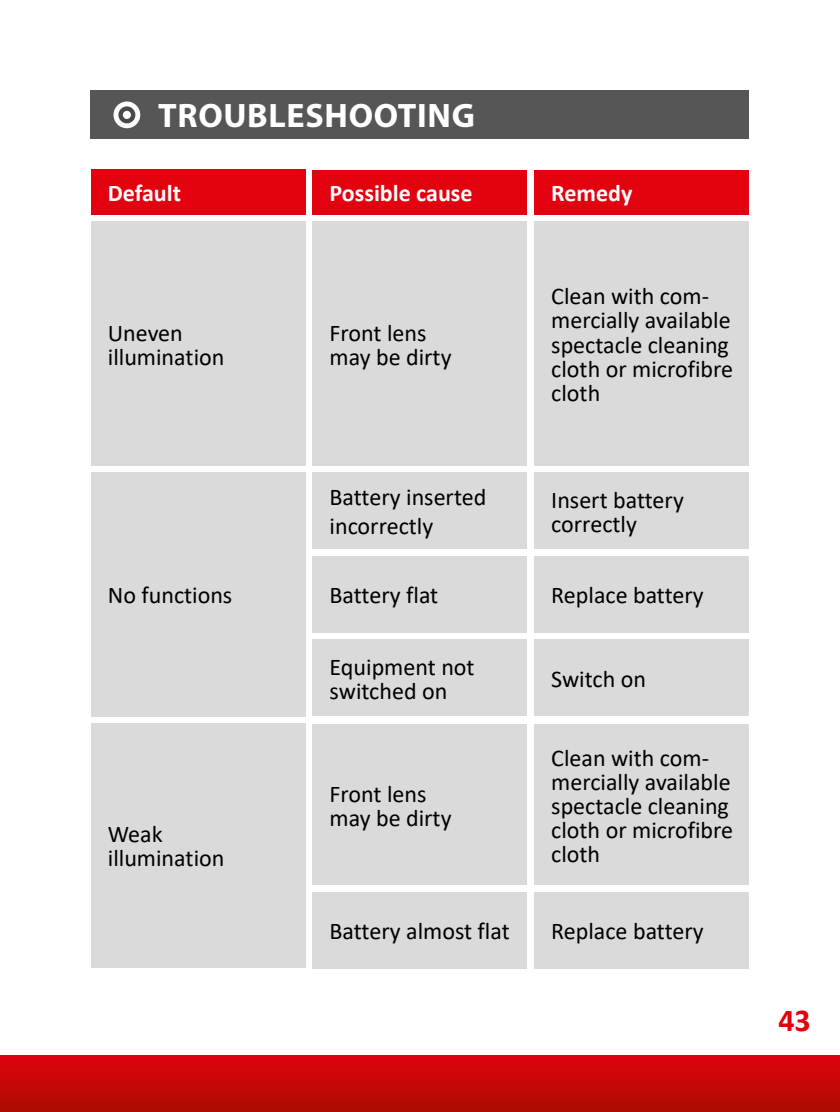
<style>
.page{position:relative;width:840px;height:1112px;background:#fff}
.page>*{position:absolute;margin:0;border:0;box-sizing:border-box;transform-origin:0 0}
.t1{font:700 34px "Myriad Pro";letter-spacing:.02em;color:#fff}
.t2{font:700 32px "Calibri";color:#e3000f}
.t3{font:24px/24px "Calibri";color:#000}
.t4{font:700 24px "Calibri";color:#fff}
</style>
<div class="page">
<div style="left:91px;top:91px;width:657px;height:48px;background:#565656"></div>
<svg style="left:113px;top:101px;width:27px;height:27px"></svg>
<div style="left:118px;top:106px;width:17px;height:17px;border:4px solid #494948;border-radius:50%"></div>
<div style="left:91px;top:221px;width:214px;height:244px;background:#dadada"></div>
<div style="left:312px;top:221px;width:215px;height:244px;background:#dadada"></div>
<div style="left:534px;top:221px;width:214px;height:244px;background:#dadada"></div>
<div style="left:91px;top:170px;width:214px;height:45px;background:#e3000f"></div>
<div style="left:312px;top:170px;width:215px;height:44px;background:#e3000f"></div>
<div style="left:534px;top:170px;width:214px;height:44px;background:#e3000f"></div>
<div style="left:91px;top:472px;width:214px;height:244px;background:#dadada"></div>
<div style="left:91px;top:723px;width:214px;height:243px;background:#dadada"></div>
<div style="left:312px;top:472px;width:215px;height:77px;background:#dadada"></div>
<div style="left:312px;top:724px;width:215px;height:160px;background:#dadada"></div>
<div style="left:534px;top:724px;width:214px;height:160px;background:#dadada"></div>
<div style="left:534px;top:472px;width:214px;height:77px;background:#dadada"></div>
<div style="left:312px;top:556px;width:215px;height:76px;background:#dadada"></div>
<div style="left:534px;top:556px;width:214px;height:76px;background:#dadada"></div>
<div style="left:312px;top:639px;width:215px;height:77px;background:#dadada"></div>
<div style="left:312px;top:891px;width:215px;height:77px;background:#dadada"></div>
<div style="left:534px;top:891px;width:214px;height:77px;background:#dadada"></div>
<div style="left:534px;top:639px;width:214px;height:77px;background:#dadada"></div>
<div style="left:0;top:1054px;width:839px;height:57px;background:linear-gradient(to bottom,#e1020f,#ad0c05)"></div>
<h1 class="t1" style="left:158px;top:93px;width:318px">TROUBLESHOOTING</h1>
<p class="t4" style="left:108px;top:176px;width:75px">Default</p>
<p class="t4" style="left:329px;top:176px;width:144px">Possible cause</p>
<p class="t4" style="left:551px;top:176px;width:83px">Remedy</p>
<p class="t3" style="left:108px;top:320px;width:118px">Uneven illumination</p>
<p class="t3" style="left:329px;top:320px;width:123px">Front lens may be dirty</p>
<p class="t3" style="left:329px;top:482px;width:158px;line-height:28.8px">Battery inserted incorrectly</p>
<p class="t3" style="left:551px;top:284px;width:183px">Clean with com&shy;mercially available spectacle cleaning cloth or microfibre cloth</p>
<p class="t3" style="left:551px;top:487px;width:134px">Insert battery correctly</p>
<p class="t3" style="left:108px;top:582px;width:126px">No functions</p>
<p class="t3" style="left:108px;top:821px;width:118px">Weak illumination</p>
<p class="t3" style="left:329px;top:582px;width:110px">Battery flat</p>
<p class="t3" style="left:551px;top:582px;width:154px">Replace battery</p>
<p class="t3" style="left:329px;top:654px;width:146px">Equipment not switched on</p>
<p class="t3" style="left:329px;top:780px;width:123px">Front lens may be dirty</p>
<p class="t3" style="left:551px;top:666px;width:96px">Switch on</p>
<p class="t3" style="left:551px;top:744px;width:183px">Clean with com&shy;mercially available spectacle cleaning cloth or microfibre cloth</p>
<p class="t3" style="left:329px;top:918px;width:182px">Battery almost flat</p>
<p class="t3" style="left:551px;top:918px;width:154px">Replace battery</p>
<h2 class="t2" style="left:777px;top:997px;width:34px">43</h2>
</div>
